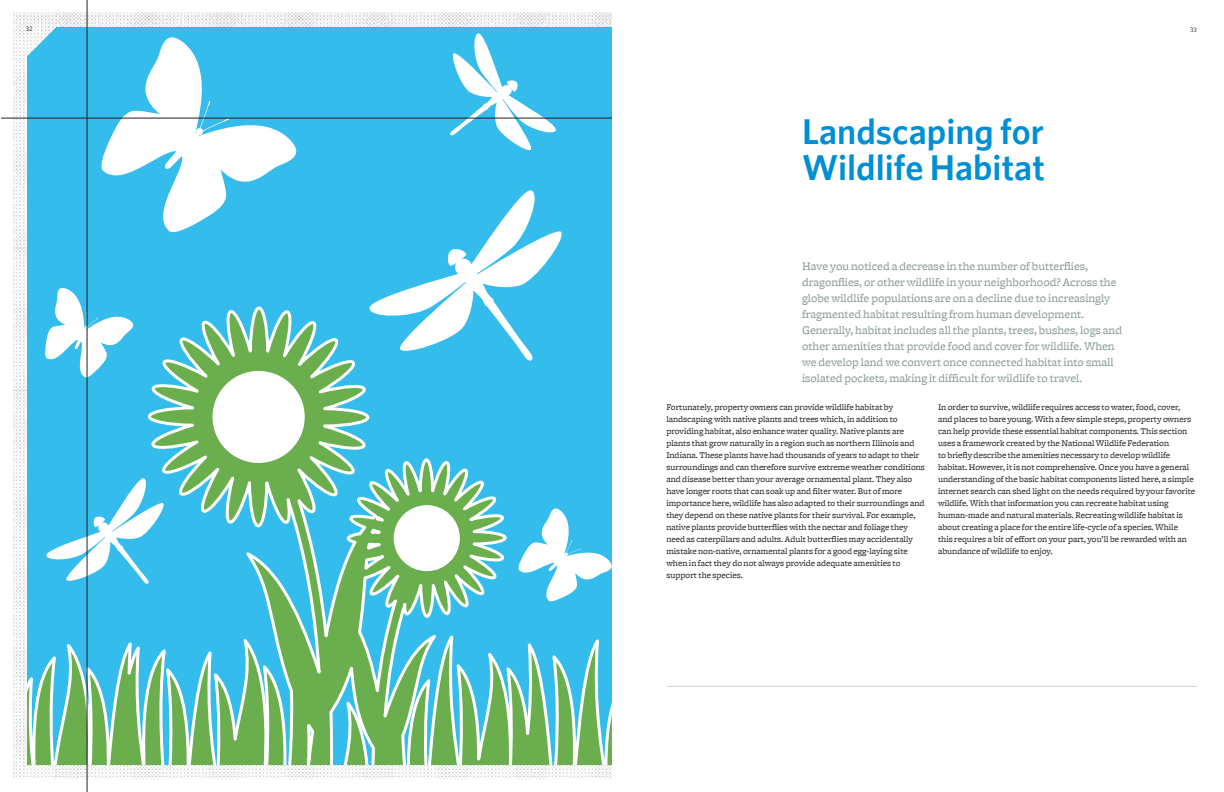
<style>
.page{position:relative;width:1224px;height:792px;background:#fff}
.page>*{position:absolute;margin:0;border:0;box-sizing:border-box;transform-origin:0 0}
.Chapter_Headline_-_3{font:700 36px/36px "CMAP Sans";color:#008fd5}
.Lead_In_pull_quote{font:12px/16px "CMAP Serif";color:#869b8f}
.Body_-_9_12_Serif{font:9px/12px "CMAP Serif";color:#231f20}
.t1{font:6.5px "CMAP Sans";color:#231f20}
</style>
<div class="page">
<img style="left:13px;top:13px;width:599px;height:766px">
<div style="left:27px;top:27px;width:585px;height:603px;background:#34bced"></div>
<svg style="left:369px;top:188px;width:197px;height:117px"></svg>
<svg style="left:448px;top:33px;width:109px;height:120px"></svg>
<svg style="left:43px;top:286px;width:94px;height:93px"></svg>
<svg style="left:97px;top:30px;width:207px;height:206px"></svg>
<svg style="left:146px;top:305px;width:466px;height:460px;background:#5fc0bf"></svg>
<svg style="left:27px;top:630px;width:264px;height:135px;background:#70c2af"></svg>
<svg style="left:46px;top:477px;width:120px;height:108px"></svg>
<svg style="left:516px;top:505px;width:96px;height:98px"></svg>
<div style="left:212px;top:371px;width:93px;height:92px;background:#fff;border-radius:50%"></div>
<div style="left:394px;top:505px;width:66px;height:66px;background:#fff;border-radius:50%"></div>
<hr style="left:666px;top:686px;width:531px;height:1px;background:#d1d2d4">
<hr style="left:87px;top:0;width:1px;height:792px;background:#231f20">
<hr style="left:1px;top:118px;width:611px;height:1px;background:#231f20">
<p class="t1" style="left:26px;top:25px;width:8px">32</p>
<p class="t1" style="left:1190px;top:26px;width:8px">33</p>
<p class="Chapter_Headline_-_3" style="left:802px;top:112px;width:245px">Landscaping for<br>Wildlife Habitat</p>
<p class="Lead_In_pull_quote" style="left:802px;top:258px;width:322px">Have you noticed a decrease in the number of butterflies, dragonflies, or other wildlife in your neighborhood? Across the globe wildlife populations are on a decline due to increasingly fragmented habitat resulting from human development.<br>Generally, habitat includes all the plants, trees, bushes, logs and other amenities that provide food and cover for wildlife. When we develop land we convert once connected habitat into small isolated pockets, making it difficult for wildlife to travel.</p>
<p class="Body_-_9_12_Serif" style="left:666px;top:401px;width:260px">Fortunately, property owners can provide wildlife habitat by landscaping with native plants and trees which, in addition to providing habitat, also enhance water quality. Native plants are plants that grow naturally in a region such as northern Illinois and Indiana. These plants have had thousands of years to adapt to their surroundings and can therefore survive extreme weather conditions and disease better than your average ornamental plant. They also have longer roots that can soak up and filter water. But of more importance here, wildlife has also adapted to their surroundings and they depend on these native plants for their survival. For example, native plants provide butterflies with the nectar and foliage they need as caterpillars and adults. Adult butterflies may accidentally mistake non-native, ornamental plants for a good egg-laying site when in fact they do not always provide adequate amenities to support the species.</p>
<p class="Body_-_9_12_Serif" style="left:938px;top:401px;width:259px">In order to survive, wildlife requires access to water, food, cover, and places to bare young. With a few simple steps, property owners can help provide these essential habitat components. This section uses a framework created by the National Wildlife Federation<br>to briefly describe the amenities necessary to develop wildlife habitat. However, it is not comprehensive. Once you have a general understanding of the basic habitat components listed here, a simple internet search can shed light on the needs required by your favorite wildlife. With that information you can recreate habitat using human-made and natural materials. Recreating wildlife habitat is about creating a place for the entire life-cycle of a species. While<br>this requires a bit of effort on your part, you’ll be rewarded with an abundance of wildlife to enjoy.</p>
</div>
